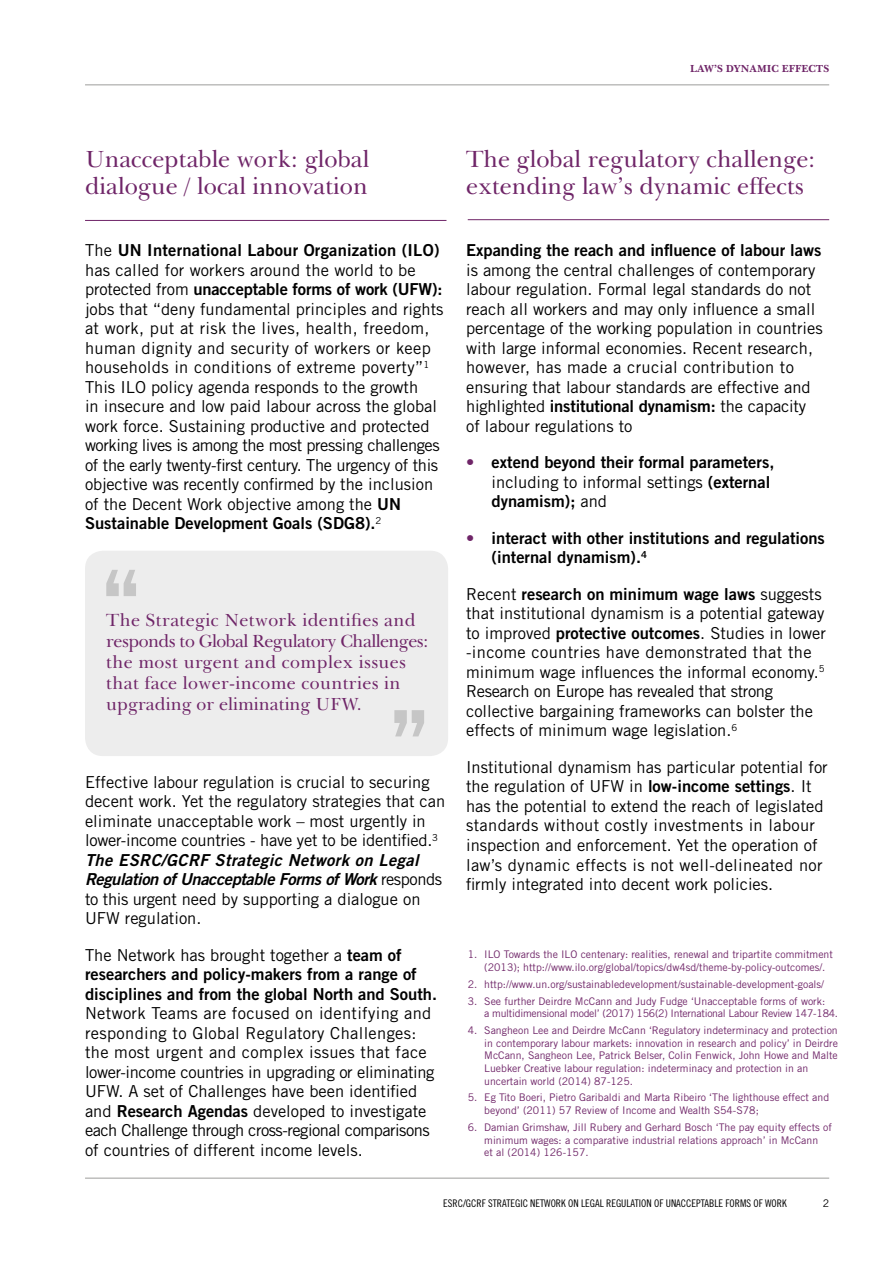
<style>
.page{position:relative;width:893px;height:1263px;background:#fff}
.page>*{position:absolute;margin:0;border:0;box-sizing:border-box;transform-origin:0 0}
.t1{font:24px/27px "Baskerville BT";color:#6f2568}
.t2{font:18px/21px "Baskerville BT";letter-spacing:.02em;color:#6f2568}
.t3{font:16.5px/19.5px "Trade Gothic LT Std";color:#000}
.t4{font:16.5px/19.5px "Trade Gothic LT Std Bd 2";color:#000}
.t5{font:16.5px/19.5px "Trade Gothic LT Std Bd 2 Obl";letter-spacing:-.025em;color:#000}
.t6{font:10.5px/12.6px "Trade Gothic LT Std";color:#6f2568}
.t7{font:10.5px/12.6px "Trade Gothic LT Std";letter-spacing:-.025em;color:#6f2568}
.t8{font:10.5px "Trade Gothic LT Std Cn 18";color:#000}
.t9{font:700 10.5px "Baskerville BT";color:#6f2568}
.t10{font:10.5px "Trade Gothic LT Std";color:#000}
.s1{font-family:"Trade Gothic LT Std"}
.s2{font-family:"Trade Gothic LT Std Bd 2"}
.s3{font-family:"Trade Gothic LT Std";color:#6f2568}
</style>
<div class="page">
<hr style="left:85px;top:1178px;width:744px;height:1px;background:#9d9d9c">
<hr style="left:85px;top:85px;width:744px;height:1px;background:#9d9d9c">
<div style="left:85px;top:551px;width:363px;height:205px;background:#ededed;border-radius:18px"></div>
<svg style="left:106px;top:570px;width:30px;height:26px"></svg>
<svg style="left:394px;top:710px;width:30px;height:26px"></svg>
<hr style="left:85px;top:220px;width:361px;height:1px;background:#6f2568">
<hr style="left:468px;top:219px;width:361px;height:1px;background:#6f2568">
<p class="t9" style="left:690px;top:62px;width:140px">LAW’S DYNAMIC EFFECTS</p>
<h1 class="t1" style="left:85px;top:146px;width:286px">Unacceptable work: global dialogue / local innovation</h1>
<p class="t4" style="left:85px;top:240px;width:356px"><span class="s1">The</span> UN International Labour Organization (ILO)</p>
<p class="t3" style="left:85px;top:260px;width:332px">has called for workers around the world to be</p>
<p class="t4" style="left:85px;top:279px;width:359px"><span class="s1">protected from</span> unacceptable forms of work (UFW):</p>
<p class="t3" style="left:85px;top:299px;width:360px">jobs that “deny fundamental principles and rights at work, put at risk the lives, health, freedom, human dignity and security of workers or keep households in conditions of extreme poverty”<sup>1<br></sup>This ILO policy agenda responds to the growth<br>in insecure and low paid labour across the global work force. Sustaining productive and protected working lives is among the most pressing challenges of the early twenty-first century. The urgency of this objective was recently confirmed by the inclusion of the Decent Work objective among the <span class="s2">UN</span></p>
<p class="t4" style="left:85px;top:513px;width:298px">Sustainable Development Goals (SDG8).<sup>2</sup></p>
<p class="t2" style="left:106px;top:609px;width:324px">The Strategic Network identifies and responds to Global Regulatory Challenges: the most urgent and complex issues that face lower-income countries in upgrading or eliminating UFW.</p>
<p class="t3" style="left:85px;top:772px;width:362px">Effective labour regulation is crucial to securing decent work. Yet the regulatory strategies that can eliminate unacceptable work – most urgently in lower-income countries - have yet to be identified.<sup>3</sup></p>
<p class="t5" style="left:85px;top:850px;width:359px">The ESRC/GCRF Strategic Network on Legal<br>Regulation of Unacceptable Forms of Work <span class="s1">responds</span></p>
<p class="t3" style="left:85px;top:889px;width:337px">to this urgent need by supporting a dialogue on<br>UFW regulation.</p>
<p class="t3" style="left:85px;top:945px;width:318px">The Network has brought together a <span class="s2">team of</span></p>
<p class="t4" style="left:85px;top:964px;width:353px">researchers and policy-makers from a range of disciplines and from the global North and South.</p>
<p class="t3" style="left:85px;top:1003px;width:351px">Network Teams are focused on identifying and responding to Global Regulatory Challenges: the most urgent and complex issues that face lower-income countries in upgrading or eliminating UFW. A set of Challenges have been identified and <span class="s2">Research Agendas</span> developed to investigate each Challenge through cross-regional comparisons of countries of different income levels.</p>
<h1 class="t1" style="left:466px;top:146px;width:351px">The global regulatory challenge: extending law’s dynamic effects</h1>
<p class="t4" style="left:466px;top:240px;width:357px">Expanding the reach and influence of labour laws</p>
<p class="t3" style="left:466px;top:260px;width:358px">is among the central challenges of contemporary labour regulation. Formal legal standards do not reach all workers and may only influence a small percentage of the working population in countries with large informal economies. Recent research, however, has made a crucial contribution to ensuring that labour standards are effective and highlighted <span class="s2">institutional dynamism:</span> the capacity of labour regulations to</p>
<p class="t4" style="left:466px;top:452px;width:310px"><span class="s3">•</span> extend beyond their formal parameters,</p>
<p class="t3" style="left:492px;top:472px;width:280px">including to informal settings <span class="s2">(external</span></p>
<p class="t4" style="left:492px;top:491px;width:117px">dynamism); <span class="s1">and</span></p>
<p class="t4" style="left:492px;top:528px;width:335px;text-indent:-26px"><span class="s3">•</span> interact with other institutions and regulations (internal dynamism).<sup>4</sup></p>
<p class="t4" style="left:466px;top:584px;width:357px"><span class="s1">Recent</span> research on minimum wage laws <span class="s1">suggests</span></p>
<p class="t3" style="left:466px;top:604px;width:361px">that institutional dynamism is a potential gateway to improved <span class="s2">protective outcomes</span>. Studies in lower -income countries have demonstrated that the minimum wage influences the informal economy.<sup>5<br></sup>Research on Europe has revealed that strong collective bargaining frameworks can bolster the effects of minimum wage legislation.<sup>6</sup></p>
<p class="t3" style="left:466px;top:757px;width:363px">Institutional dynamism has particular potential for the regulation of UFW in <span class="s2">low-income settings</span>. It has the potential to extend the reach of legislated standards without costly investments in labour inspection and enforcement. Yet the operation of law’s dynamic effects is not well-delineated nor firmly integrated into decent work policies.</p>
<p class="t6" style="left:484px;top:948px;width:350px;text-indent:-16px">1. ILO Towards the ILO centenary: realities, renewal and tripartite commitment (2013); http://www.ilo.org/global/topics/dw4sd/theme-by-policy-outcomes/.</p>
<p class="t6" style="left:468px;top:978px;width:358px">2. http://www.un.org/sustainabledevelopment/sustainable-development-goals/</p>
<p class="t7" style="left:484px;top:994px;width:355px;text-indent:-16px">3. See further Deirdre McCann and Judy Fudge ‘Unacceptable forms of work:<br>a multidimensional model’ (2017) 156(2) International Labour Review 147-184.</p>
<p class="t6" style="left:484px;top:1024px;width:355px;text-indent:-16px">4. Sangheon Lee and Deirdre McCann ‘Regulatory indeterminacy and protection in contemporary labour markets: innovation in research and policy’ in Deirdre McCann, Sangheon Lee, Patrick Belser, Colin Fenwick, John Howe and Malte Luebker Creative labour regulation: indeterminacy and protection in an uncertain world (2014) 87-125.</p>
<p class="t6" style="left:484px;top:1091px;width:346px;text-indent:-16px">5. Eg Tito Boeri, Pietro Garibaldi and Marta Ribeiro ‘The lighthouse effect and beyond’ (2011) 57 Review of Income and Wealth S54-S78;</p>
<p class="t6" style="left:484px;top:1121px;width:349px;text-indent:-16px">6. Damian Grimshaw, Jill Rubery and Gerhard Bosch ‘The pay equity effects of minimum wages: a comparative industrial relations approach’ in McCann<br>et al (2014) 126-157.</p>
<p class="t8" style="left:443px;top:1197px;width:345px">ESRC/GCRF STRATEGIC NETWORK ON LEGAL REGULATION OF UNACCEPTABLE FORMS OF WORK</p>
<p class="t10" style="left:823px;top:1197px;width:8px">2</p>
</div>
